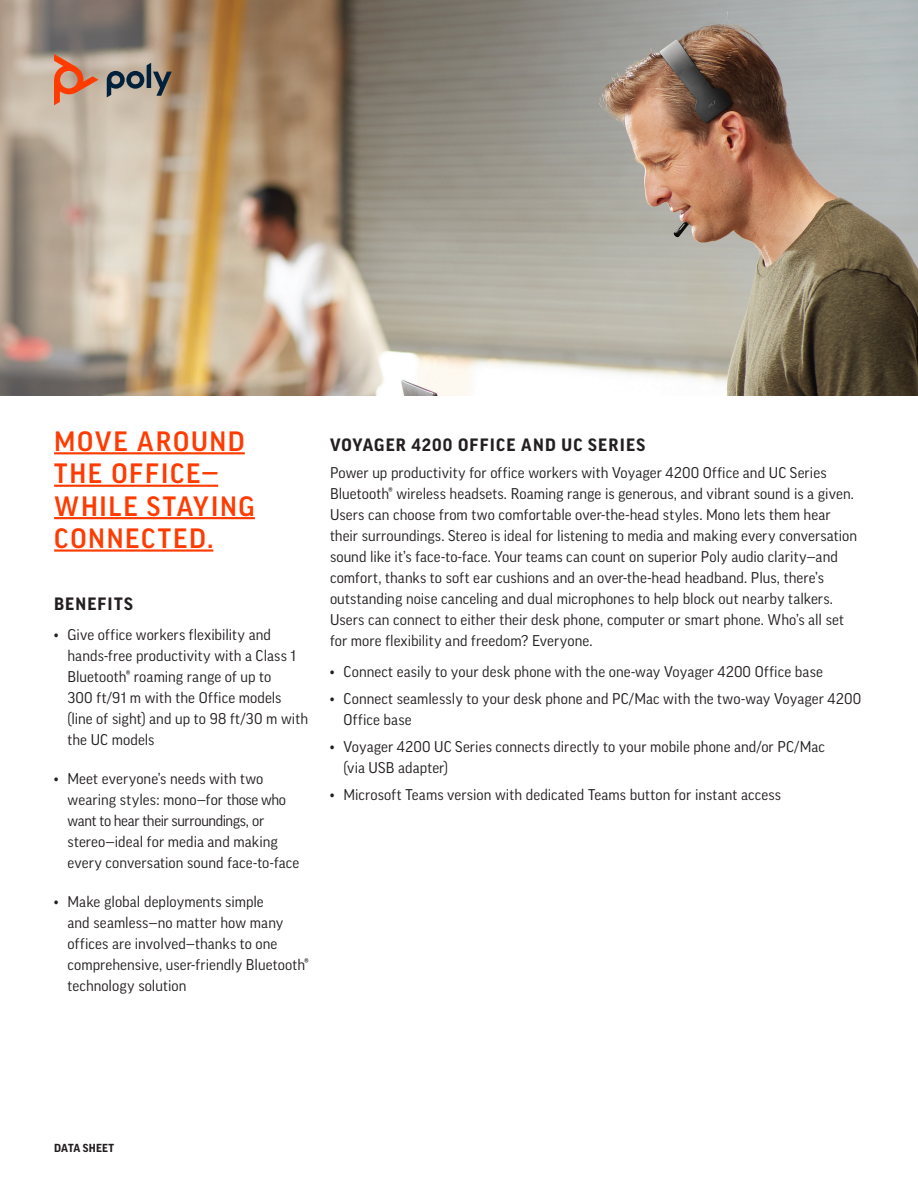
<style>
.page{position:relative;width:918px;height:1188px;background:#fff}
.page>*{position:absolute;margin:0;border:0;box-sizing:border-box;transform-origin:0 0}
.headline{font:500 27px/32.4px "Good Pro";letter-spacing:.06em;color:#ff3b00}
.subhead{font:700 17.25px "Good Pro";letter-spacing:.07em;color:#231f20}
.body_copy{font:15px/21px "Good Pro";letter-spacing:.005em;color:#231f20}
.template_style{font:700 11.25px "Good Pro";letter-spacing:.02em;color:#231f20}
</style>
<div class="page">
<img style="left:237px;top:0;width:681px;height:396px">
<svg style="left:0;top:0;width:237px;height:396px;background:#b7a388"></svg>
<hr style="left:54px;top:452px;width:191px;height:2px;background:#ff3b00">
<hr style="left:54px;top:485px;width:164px;height:2px;background:#ff3b00">
<hr style="left:54px;top:517px;width:201px;height:2px;background:#ff3b00">
<hr style="left:54px;top:549px;width:159px;height:3px;background:#ff3b00">
<svg style="left:107px;top:63px;width:65px;height:34px;background:#84827b"></svg>
<svg style="left:54px;top:54px;width:44px;height:51px;background:#d0886a"></svg>
<p class="headline" style="left:54px;top:425px;width:202px">MOVE AROUND<br>THE OFFICE—<br>WHILE STAYING<br>CONNECTED.</p>
<p class="subhead" style="left:54px;top:594px;width:80px">BENEFITS</p>
<p class="body_copy" style="left:68px;top:624px;width:242px;text-indent:-14px">• Give office workers flexibility and hands-free productivity with a Class 1<br>Bluetooth® roaming range of up to<br>300 ft/91 m with the Office models (line of sight) and up to 98 ft/30 m with the UC models</p>
<p class="body_copy" style="left:68px;top:768px;width:233px;text-indent:-14px">• Meet everyone’s needs with two wearing styles: mono—for those who want to hear their surroundings, or stereo—ideal for media and making every conversation sound face-to-face</p>
<p class="body_copy" style="left:68px;top:891px;width:243px;text-indent:-14px">• Make global deployments simple<br>and seamless—no matter how many offices are involved—thanks to one comprehensive, user-friendly Bluetooth® technology solution</p>
<p class="subhead" style="left:330px;top:435px;width:317px">VOYAGER 4200 OFFICE AND UC SERIES</p>
<p class="body_copy" style="left:330px;top:462px;width:529px">Power up productivity for office workers with Voyager 4200 Office and UC Series Bluetooth® wireless headsets. Roaming range is generous, and vibrant sound is a given.<br>Users can choose from two comfortable over-the-head styles. Mono lets them hear their surroundings. Stereo is ideal for listening to media and making every conversation sound like it’s face-to-face. Your teams can count on superior Poly audio clarity—and comfort, thanks to soft ear cushions and an over-the-head headband. Plus, there’s outstanding noise canceling and dual microphones to help block out nearby talkers.<br>Users can connect to either their desk phone, computer or smart phone. Who’s all set for more flexibility and freedom? Everyone.</p>
<p class="body_copy" style="left:330px;top:661px;width:494px">• Connect easily to your desk phone with the one-way Voyager 4200 Office base</p>
<p class="body_copy" style="left:344px;top:688px;width:519px;text-indent:-14px">• Connect seamlessly to your desk phone and PC/Mac with the two-way Voyager 4200<br>Office base</p>
<p class="body_copy" style="left:344px;top:736px;width:483px;text-indent:-14px">• Voyager 4200 UC Series connects directly to your mobile phone and/or PC/Mac (via USB adapter)</p>
<p class="body_copy" style="left:330px;top:784px;width:453px">• Microsoft Teams version with dedicated Teams button for instant access</p>
<p class="template_style" style="left:54px;top:1142px;width:62px">DATA SHEET</p>
</div>
